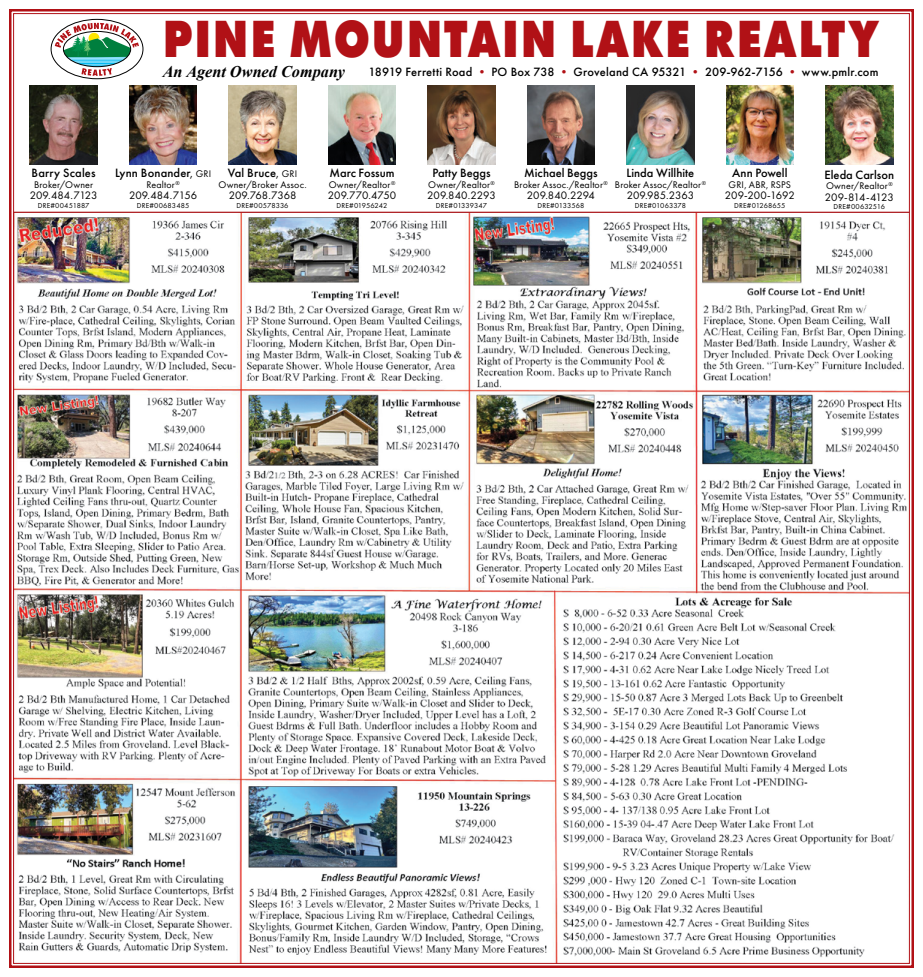
<style>
.page{position:relative;width:923px;height:977px;background:#fff}
.page>*{position:absolute;margin:0;border:0;box-sizing:border-box;transform-origin:0 0}
.t1{font:800 54.25px "Futura PT";letter-spacing:.035em;color:#b11116;scale:.82 1}
.t2{font:italic 700 16.25px "Times New Roman";color:#000}
.t3{font:500 12.5px "Futura PT";color:#000}
.t4{font:11.25px "Futura PT";letter-spacing:-.005em;color:#000}
.t5{font:11.25px "Futura PT";letter-spacing:-.06em;color:#000}
.t6{font:10px "Futura PT";letter-spacing:.015em;color:#000}
.t7{font:7.5px "Futura PT";letter-spacing:.01em;color:#000}
.s1{color:#b11116}
.s2{font-weight:400}
.s3{font-weight:400;font-size:10px}
</style>
<div class="page">
<img style="left:9px;top:9px;width:904px;height:959px">
<svg style="left:51px;top:19px;width:92px;height:60px"></svg>
<div style="left:51px;top:19px;width:92px;height:60px;border:1px solid #000;border-radius:50%"></div>
<hr style="left:64px;top:61px;width:67px;height:1px;background:#00b9f1">
<hr style="left:64px;top:60px;width:67px;height:1px;background:#00b9f1">
<hr style="left:64px;top:63px;width:67px;height:1px;background:#00b9f1">
<hr style="left:64px;top:57px;width:67px;height:1px;background:#00b9f1">
<hr style="left:64px;top:64px;width:67px;height:2px;background:#00b9f1">
<hr style="left:64px;top:59px;width:67px;height:1px;background:#00b9f1">
<hr style="left:64px;top:66px;width:67px;height:1px;background:#00b9f1">
<hr style="left:64px;top:58px;width:67px;height:1px;background:#00b9f1">
<svg style="left:55px;top:23px;width:84px;height:34px"></svg>
<svg style="left:81px;top:68px;width:31px;height:8px"></svg>
<img style="left:30px;top:85px;width:67px;height:79px">
<img style="left:129px;top:85px;width:68px;height:79px">
<img style="left:229px;top:85px;width:67px;height:79px">
<img style="left:626px;top:85px;width:68px;height:79px">
<img style="left:328px;top:85px;width:67px;height:79px">
<img style="left:428px;top:85px;width:67px;height:79px">
<img style="left:726px;top:85px;width:67px;height:79px">
<img style="left:528px;top:85px;width:66px;height:79px">
<img style="left:825px;top:85px;width:68px;height:79px">
<hr style="left:13px;top:212px;width:896px;height:1px;background:#ae1b1f">
<h1 class="t1" style="left:163px;top:5px;width:874px">PINE MOUNTAIN LAKE REALTY</h1>
<h2 class="t2" style="left:163px;top:60px;width:184px">An Agent Owned Company</h2>
<p class="t3" style="left:368px;top:64px;width:511px">18919 Ferretti Road <span class="s1">•</span> PO Box 738 <span class="s1">•</span> Groveland CA 95321 <span class="s1">•</span> 209-962-7156 <span class="s1">•</span> www.pmlr.com</p>
<p class="t3" style="left:32px;top:166px;width:65px">Barry Scales</p>
<p class="t6" style="left:34px;top:179px;width:61px">Broker/Owner</p>
<p class="t4" style="left:30px;top:189px;width:69px">209.484.7123</p>
<p class="t7" style="left:38px;top:201px;width:53px">DRE#00451887</p>
<p class="t3" style="left:115px;top:166px;width:98px">Lynn Bonander<span class="s2">,</span> <span class="s3">GRI</span></p>
<p class="t6" style="left:146px;top:179px;width:35px">Realtor<sup>®</sup></p>
<p class="t4" style="left:129px;top:189px;width:69px">209.484.7156</p>
<p class="t7" style="left:137px;top:201px;width:54px">DRE#00683485</p>
<p class="t3" style="left:228px;top:166px;width:71px">Val Bruce<span class="s2">,</span> <span class="s3">GRI</span></p>
<p class="t6" style="left:218px;top:179px;width:90px">Owner/Broker Assoc.</p>
<p class="t4" style="left:229px;top:189px;width:69px">209.768.7368</p>
<p class="t7" style="left:236px;top:201px;width:53px">DRE#00578336</p>
<p class="t3" style="left:329px;top:166px;width:67px">Marc Fossum</p>
<p class="t6" style="left:329px;top:179px;width:68px">Owner/Realtor<sup>®</sup></p>
<p class="t4" style="left:328px;top:189px;width:70px">209.770.4750</p>
<p class="t7" style="left:336px;top:201px;width:52px">DRE#01956242</p>
<p class="t3" style="left:432px;top:166px;width:60px">Patty Beggs</p>
<p class="t6" style="left:428px;top:179px;width:68px">Owner/Realtor<sup>®</sup></p>
<p class="t4" style="left:427px;top:189px;width:70px">209.840.2293</p>
<p class="t7" style="left:436px;top:201px;width:53px">DRE#01339347</p>
<p class="t3" style="left:524px;top:166px;width:75px">Michael Beggs</p>
<p class="t6" style="left:514px;top:179px;width:95px">Broker Assoc./Realtor<sup>®</sup></p>
<p class="t4" style="left:527px;top:189px;width:69px">209.840.2294</p>
<p class="t7" style="left:537px;top:201px;width:48px">DRE#0133568</p>
<p class="t3" style="left:626px;top:166px;width:69px">Linda Willhite</p>
<p class="t6" style="left:614px;top:179px;width:93px">Broker Assoc/Realtor<sup>®</sup></p>
<p class="t4" style="left:626px;top:189px;width:69px">209.985.2363</p>
<p class="t7" style="left:635px;top:201px;width:53px">DRE#01063378</p>
<p class="t3" style="left:732px;top:166px;width:57px">Ann Powell</p>
<p class="t6" style="left:728px;top:179px;width:64px">GRI, ABR, RSPS</p>
<p class="t4" style="left:724px;top:189px;width:72px">209-200-1692</p>
<p class="t7" style="left:734px;top:201px;width:53px">DRE#01268655</p>
<p class="t3" style="left:824px;top:167px;width:71px">Eleda Carlson</p>
<p class="t6" style="left:826px;top:180px;width:68px">Owner/Realtor<sup>®</sup></p>
<p class="t5" style="left:824px;top:190px;width:70px">209-814-4123</p>
<p class="t7" style="left:833px;top:202px;width:53px">DRE#00632516</p>
</div>
